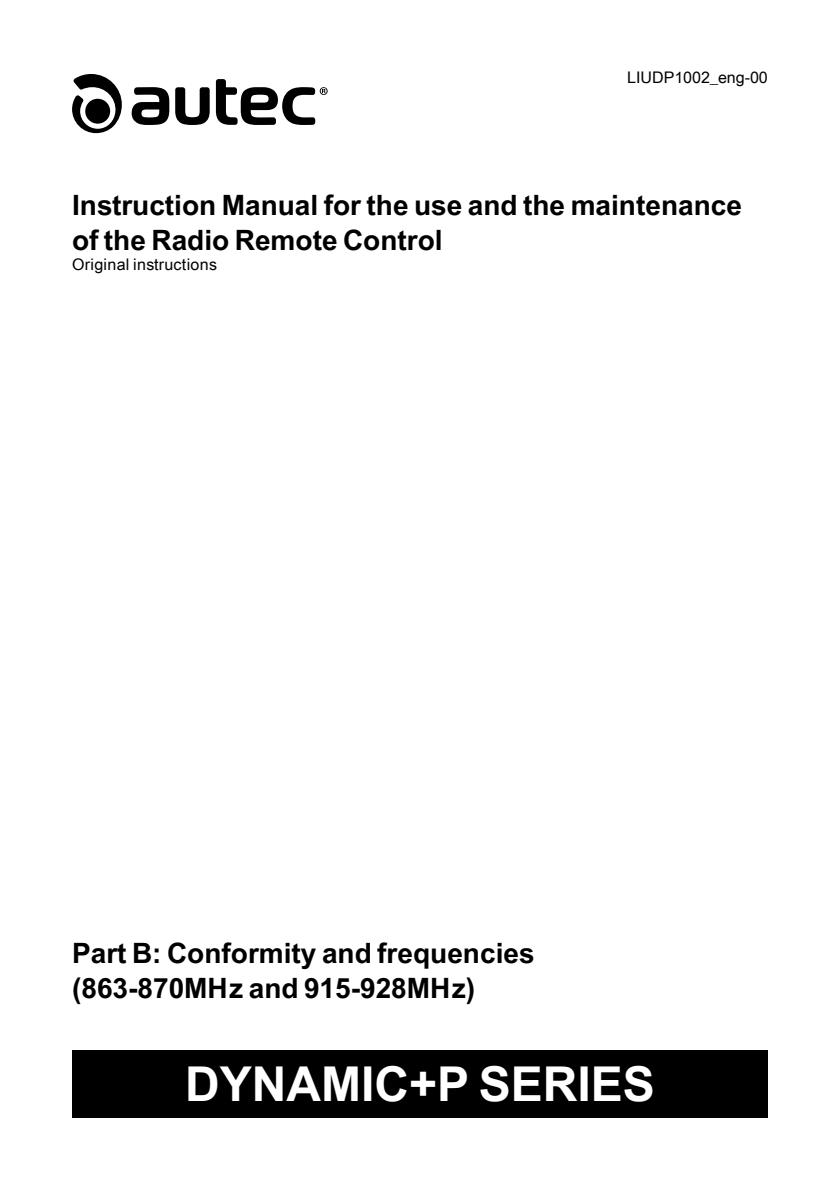
<style>
.page{position:relative;width:840px;height:1191px;background:#fff}
.page>*{position:absolute;margin:0;border:0;box-sizing:border-box;transform-origin:0 0}
.Nome_Serie{font:700 48px "Arial Unicode MS";color:#fff}
.Tipo_Documento{font:700 28px/34.2px "Arial Unicode MS";color:#000}
.Tipo_Parte{font:700 28px "Arial Unicode MS";color:#000}
.Testo{font:16px "Arial Unicode MS";letter-spacing:.02em;color:#000}
.Testo-2{font:16px "Arial Unicode MS";color:#000}
</style>
<div class="page">
<svg style="left:175px;top:87px;width:34px;height:38px"></svg>
<svg style="left:72px;top:74px;width:50px;height:59px"></svg>
<svg style="left:132px;top:87px;width:37px;height:38px"></svg>
<svg style="left:216px;top:79px;width:111px;height:46px"></svg>
<div style="left:72px;top:1050px;width:695px;height:68px;background:#000"></div>
<p class="Testo-2" style="left:627px;top:66px;width:142px">LIUDP1002_eng-00</p>
<p class="Tipo_Documento" style="left:72px;top:189px;width:671px">Instruction Manual for the use and the maintenance of the Radio Remote Control</p>
<p class="Testo" style="left:72px;top:252px;width:146px">Original instructions</p>
<p class="Tipo_Parte" style="left:72px;top:933px;width:464px">Part B: Conformity and frequencies</p>
<p class="Tipo_Parte" style="left:72px;top:967px;width:404px">(863-870MHz and 915-928MHz)</p>
<p class="Nome_Serie" style="left:185px;top:1049px;width:471px">DYNAMIC+P SERIES</p>
</div>
